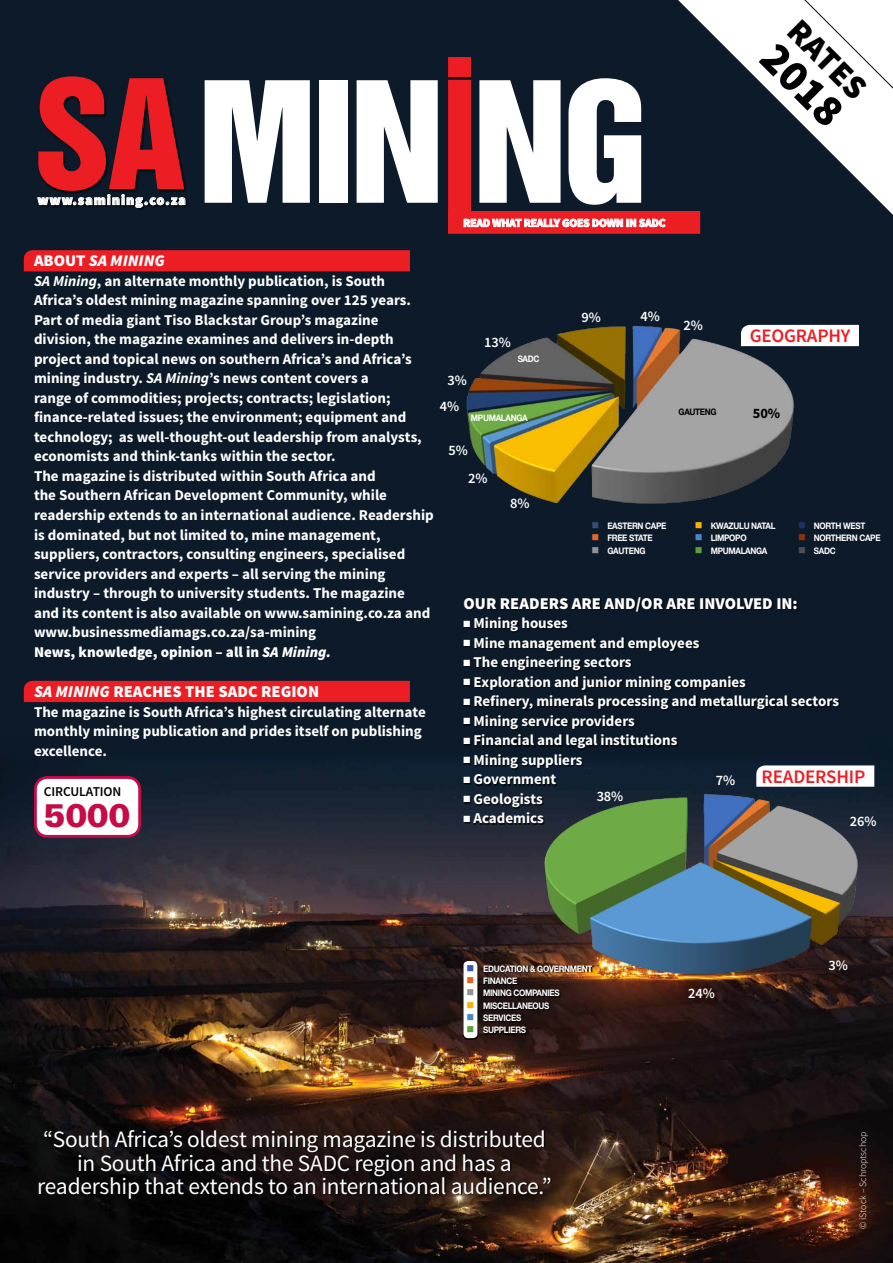
<style>
.page{position:relative;width:893px;height:1263px;background:#0c1a29}
.page>*{position:absolute;margin:0;border:0;box-sizing:border-box;transform-origin:0 0}
.t1{font:153.3px "Helvetica Inserat";color:#fff}
.t2{font:900 45px "Source Sans Pro";color:#000}
.t3{font:900 33.9px "Source Sans Pro";color:#000}
.t4{font:900 32.85px "Univers";color:#c60c46}
.t5{font:23.4px/23.4px "Source Sans Pro";letter-spacing:-.01em;color:#fff;text-align:center}
.t6{font:600 19.05px "Source Sans Pro";letter-spacing:-.01em;color:#ed1d24}
.t7{font:900 16.5px "Source Sans Pro";color:#fff}
.t8{font:italic 900 16.5px "Source Sans Pro";color:#fff}
.t9{font:700 15px/19.5px "Source Sans Pro";color:#fff}
.t10{font:600 14.4px "Source Sans Pro";letter-spacing:-.01em;color:#fff}
.t11{font:700 14.4px "Source Sans Pro";color:#000}
.t12{font:900 13.8px "Source Sans Pro";letter-spacing:.08em;color:#fff}
.t13{font:600 13.5px "Source Sans Pro";letter-spacing:-.01em;color:#000}
.t14{font:700 11.55px "Source Sans Pro";letter-spacing:-.01em;color:#fff}
.t15{font:300 9.75px "Source Sans Pro";color:#fff}
.t16{font:700 9px "Helvetica Neue";letter-spacing:-.04em;color:#fff;scale:.9 1}
.t17{font:700 9px "Helvetica Neue";letter-spacing:-.04em;color:#000;scale:.9 1}
.s1{font-size:138.75px;color:#ed1d24}
.s2{font-style:normal}
.s3{font-style:italic}
.s4{font-weight:900}
.s5{font-weight:900;font-style:italic}
.s6{color:#374e70}
.s7{color:#e16725}
.s8{color:#929292}
.s9{color:#f8b109}
.s10{color:#4a85c9}
.s11{color:#5d9e36}
.s12{color:#1c3163}
.s13{color:#88340d}
.s14{color:#4f4f4f}
.s15{color:#3459b4}
</style>
<div class="page">
<img style="left:0;top:764px;width:893px;height:499px">
<div style="left:449px;top:80px;width:21px;height:132px;background:#ed1d24"></div>
<div style="left:448px;top:80px;width:23px;height:132px;border:1px solid #ed1d24"></div>
<div style="left:449px;top:58px;width:21px;height:19px;background:#ed1d24"></div>
<div style="left:448px;top:57px;width:23px;height:20px;border:1px solid #ed1d24"></div>
<div style="left:449px;top:212px;width:251px;height:21px;background:#ed1d24"></div>
<div style="left:448px;top:211px;width:252px;height:22px;border:1px solid #ed1d24"></div>
<svg style="left:464px;top:218px;width:201px;height:10px"></svg>
<div style="left:38px;top:77px;width:149px;height:117px;background:#000;opacity:.65"></div>
<div style="left:37px;top:194px;width:152px;height:16px;background:#000;opacity:.9"></div>
<svg style="left:37px;top:194px;width:149px;height:14px"></svg>
<div style="left:39px;top:1130px;width:513px;height:70px;background:#000;opacity:.75"></div>
<div style="left:35px;top:777px;width:105px;height:59px;background:#fff;border-radius:12px"></div>
<div style="left:34px;top:776px;width:107px;height:62px;border:3px solid #c60c46;border-radius:12px"></div>
<div style="left:24px;top:681px;width:386px;height:21px;background:#ed1d24"></div>
<div style="left:24px;top:250px;width:386px;height:21px;background:#ed1d24"></div>
<svg style="left:678px;top:0;width:215px;height:215px"></svg>
<div style="left:464px;top:597px;width:376px;height:228px;background:#000;opacity:.75"></div>
<img style="left:495px;top:764px;width:398px;height:253px">
<svg style="left:756px;top:765px;width:118px;height:22px;background:#f4f5f6"></svg>
<div style="left:795px;top:0;width:98px;height:94px;background:#fff"></div>
<svg style="left:836px;top:325px;width:23px;height:21px"></svg>
<img style="left:466px;top:324px;width:370px;height:180px">
<svg style="left:463px;top:961px;width:131px;height:79px;background:#2f1a13"></svg>
<div style="left:463px;top:961px;width:14px;height:77px;background:#fff;border-radius:4px"></div>
<h1 class="t1" style="left:34px;top:51px;width:615px"><span class="s1">SA</span>MIN NG</h1>
<p class="t14" style="left:463px;top:215px;width:204px">READ WHAT REALLY GOES DOWN IN SADC</p>
<p class="t12" style="left:38px;top:191px;width:150px">WWW.SAMINING.CO.ZA</p>
<h3 class="t3" style="left:809px;top:10px;width:60px;rotate:45deg">RATES</h3>
<h2 class="t2" style="left:789px;top:29px;width:99px;rotate:45deg">2018</h2>
<p class="t8" style="left:34px;top:250px;width:132px"><span class="s2">ABOUT</span> SA MINING</p>
<p class="t9" style="left:34px;top:272px;width:401px"><span class="s3">SA Mining</span>, an alternate monthly publication, is South Africa’s oldest mining magazine spanning over 125 years.<br>Part of media giant Tiso Blackstar Group’s magazine division, the magazine examines and delivers in-depth project and topical news on southern Africa’s and Africa’s mining industry. <span class="s3">SA Mining</span>’s news content covers a<br>range of commodities; projects; contracts; legislation; finance-related issues; the environment; equipment and technology; as well-thought-out leadership from analysts, economists and think-tanks within the sector.<br>The magazine is distributed within South Africa and<br>the Southern African Development Community, while readership extends to an international audience. Readership is dominated, but not limited to, mine management, suppliers, contractors, consulting engineers, specialised service providers and experts – all serving the mining industry – through to university students. The magazine and its content is also available on www.samining.co.za and www.businessmediamags.co.za/sa-mining<br><span class="s4">NEWS, KNOWLEDGE, OPINION – ALL IN</span> <span class="s5">SA MINING.</span></p>
<p class="t7" style="left:34px;top:681px;width:284px"><span class="s3">SA MINING</span> REACHES THE SADC REGION</p>
<p class="t9" style="left:34px;top:702px;width:393px">The magazine is South Africa’s highest circulating alternate monthly mining publication and prides itself on publishing excellence.</p>
<p class="t10" style="left:640px;top:307px;width:21px">4%</p>
<p class="t10" style="left:581px;top:308px;width:21px">9%</p>
<p class="t10" style="left:683px;top:316px;width:21px">2%</p>
<p class="t6" style="left:750px;top:324px;width:102px">GEOGRAPHY</p>
<p class="t10" style="left:484px;top:333px;width:28px">13%</p>
<p class="t16" style="left:518px;top:353px;width:19px">SADC</p>
<p class="t10" style="left:447px;top:371px;width:21px">3%</p>
<p class="t10" style="left:440px;top:397px;width:21px">4%</p>
<p class="t17" style="left:679px;top:406px;width:43px">GAUTENG</p>
<p class="t11" style="left:753px;top:404px;width:29px">50%</p>
<p class="t16" style="left:471px;top:412px;width:8px">MPUMALAN</p>
<p class="t16" style="left:516px;top:412px;width:14px">GA</p>
<p class="t10" style="left:449px;top:441px;width:21px">5%</p>
<p class="t10" style="left:468px;top:469px;width:21px">2%</p>
<p class="t10" style="left:510px;top:494px;width:21px">8%</p>
<p class="t16" style="left:592px;top:520px;width:84px"><span class="s6">■</span> EASTERN CAPE</p>
<p class="t16" style="left:592px;top:532px;width:68px"><span class="s7">■</span> FREE STATE</p>
<p class="t16" style="left:592px;top:545px;width:61px"><span class="s8">■</span> GAUTENG</p>
<p class="t16" style="left:695px;top:520px;width:91px"><span class="s9">■</span> KWAZULU NATAL</p>
<p class="t16" style="left:695px;top:532px;width:59px"><span class="s10">■</span> LIMPOPO</p>
<p class="t16" style="left:695px;top:545px;width:82px"><span class="s11">■</span> MPUMALANGA</p>
<p class="t16" style="left:798px;top:520px;width:76px"><span class="s12">■</span> NORTH WEST</p>
<p class="t16" style="left:798px;top:532px;width:92px"><span class="s13">■</span> NORTHERN CAPE</p>
<p class="t16" style="left:798px;top:545px;width:43px"><span class="s14">■</span> SADC</p>
<p class="t7" style="left:463px;top:592px;width:153px">OUR READERS ARE AND</p>
<p class="t7" style="left:636px;top:592px;width:164px">/OR ARE INVOLVED IN:</p>
<p class="t9" style="left:463px;top:614px;width:106px">■ Mining houses</p>
<p class="t9" style="left:463px;top:634px;width:237px">■ Mine management and employees</p>
<p class="t9" style="left:463px;top:653px;width:169px">■ The engineering sectors</p>
<p class="t9" style="left:463px;top:673px;width:284px">■ Exploration and junior mining companies</p>
<p class="t9" style="left:463px;top:692px;width:377px">■ Refinery, minerals processing and metallurgical sectors</p>
<p class="t9" style="left:463px;top:712px;width:173px">■ Mining service providers</p>
<p class="t9" style="left:463px;top:731px;width:215px">■ Financial and legal institutions</p>
<p class="t9" style="left:463px;top:751px;width:120px">■ Mining suppliers</p>
<p class="t9" style="left:463px;top:770px;width:94px">■ Government</p>
<p class="t9" style="left:463px;top:790px;width:81px">■ Geologists</p>
<p class="t9" style="left:463px;top:809px;width:82px">■ Academics</p>
<p class="t6" style="left:762px;top:765px;width:105px">READERSHI P</p>
<p class="t10" style="left:716px;top:771px;width:21px">7%</p>
<p class="t13" style="left:44px;top:783px;width:79px">CIRCULATION</p>
<p class="t10" style="left:597px;top:787px;width:28px">38%</p>
<h3 class="t4" style="left:44px;top:795px;width:88px">5000</h3>
<p class="t10" style="left:850px;top:812px;width:28px">26%</p>
<p class="t16" style="left:467px;top:963px;width:49px"><span class="s15">■</span> EDUCATION</p>
<p class="t16" style="left:530px;top:963px;width:40px">&amp; GOVERNM</p>
<p class="t16" style="left:577px;top:963px;width:13px">ENT</p>
<p class="t16" style="left:467px;top:975px;width:30px"><span class="s7">■</span> FINAN</p>
<p class="t16" style="left:506px;top:975px;width:14px">CE</p>
<p class="t16" style="left:467px;top:987px;width:25px"><span class="s8">■</span> MININ</p>
<p class="t16" style="left:506px;top:987px;width:22px">G COMPANI</p>
<p class="t16" style="left:550px;top:987px;width:12px">ES</p>
<p class="t16" style="left:467px;top:1000px;width:53px"><span class="s9">■</span> MISCELLAN</p>
<p class="t16" style="left:528px;top:1000px;width:13px">EOUS</p>
<p class="t16" style="left:467px;top:1012px;width:62px"><span class="s10">■</span> SERVICES</p>
<p class="t16" style="left:467px;top:1024px;width:25px"><span class="s11">■</span> SUPPLI</p>
<p class="t16" style="left:510px;top:1024px;width:13px">ERS</p>
<h3 class="t5" style="left:37px;top:1128px;width:516px">“South Africa’s oldest mining magazine is distributed in South Africa and the SADC region and has a readership that extends to an international audience.”</h3>
<p class="t10" style="left:688px;top:984px;width:28px">24%</p>
<p class="t10" style="left:829px;top:956px;width:21px">3%</p>
<p class="t15" style="left:857px;top:1229px;width:99px;rotate:-90deg">© iStock – Schroptschop</p>
</div>
